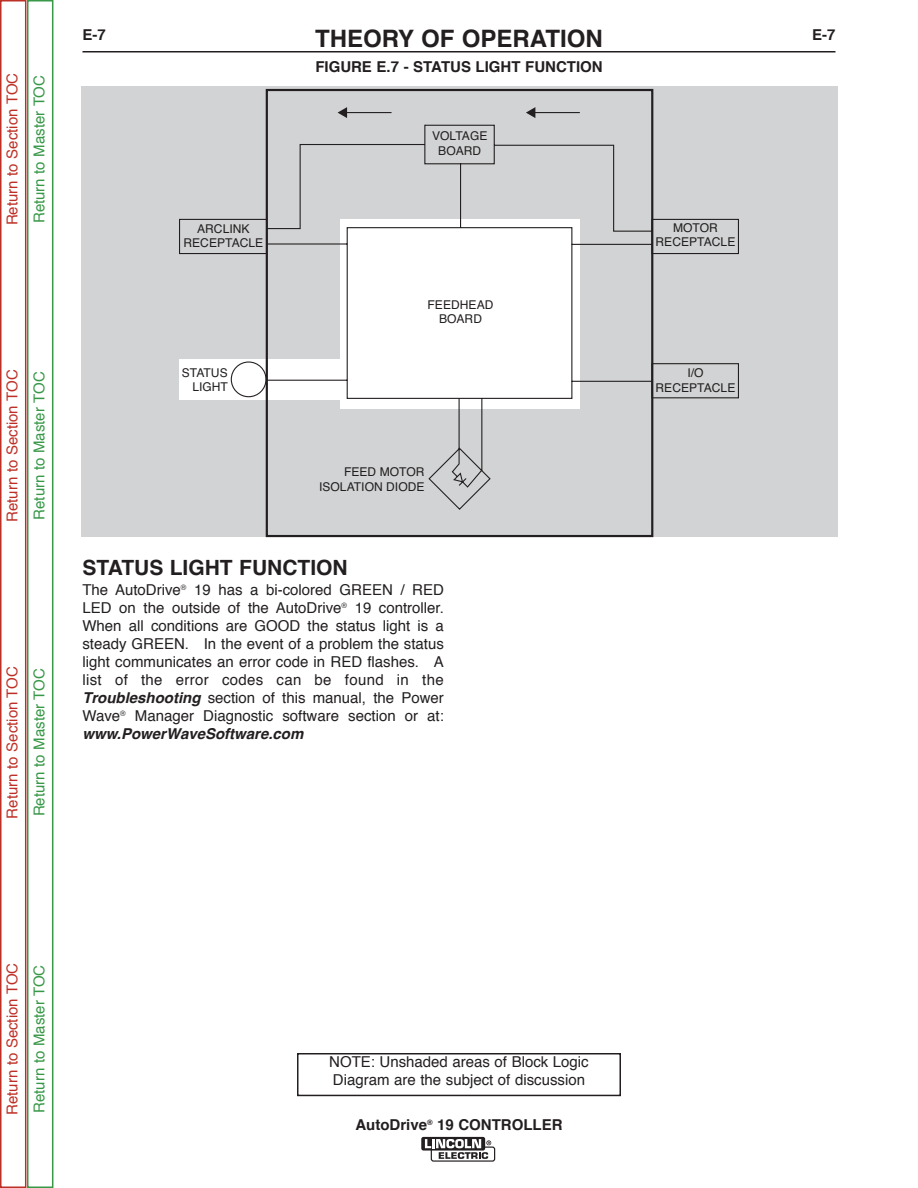
<style>
.page{position:relative;width:918px;height:1188px;background:#fff}
.page>*{position:absolute;margin:0;border:0;box-sizing:border-box;transform-origin:0 0}
.t1{font:700 24px "Helvetica";color:#231f20}
.t2{font:700 21px "Helvetica";color:#231f20}
.t3{font:15px/18px "Helvetica";color:#231f20;text-align:justify}
.t4{font:15px "Helvetica";color:#bd3026}
.t5{font:15px "Helvetica";color:#379847}
.t6{font:700 15px "Helvetica";color:#231f20}
.t7{font:12.15px/14.5px "Helvetica";color:#231f20;text-align:center}
.s1{font-weight:700;font-style:italic}
</style>
<div class="page">
<div style="left:81px;top:87px;width:756px;height:450px;background:#d1d3d4"></div>
<hr style="left:82px;top:51px;width:754px;height:1px;background:#231f20">
<div style="left:421px;top:1137px;width:64px;height:14px;background:#231f20;border-radius:2px"></div>
<svg style="left:425px;top:1139px;width:70px;height:22px"></svg>
<svg style="left:179px;top:111px;width:560px;height:400px"></svg>
<svg style="left:338px;top:107px;width:9px;height:11px"></svg>
<hr style="left:534px;top:112px;width:46px;height:1px;background:#231f20">
<svg style="left:526px;top:107px;width:9px;height:11px"></svg>
<div style="left:297px;top:1053px;width:324px;height:43px;border:2px solid #231f20"></div>
<div style="left:0;top:0;width:26px;height:1188px;border:2px solid #bd3026"></div>
<div style="left:27px;top:0;width:26px;height:1188px;border:2px solid #379847"></div>
<p class="t4" style="left:6px;top:225px;width:154px;rotate:-90deg">Return to Section TOC</p>
<p class="t5" style="left:33px;top:223px;width:150px;rotate:-90deg">Return to Master TOC</p>
<p class="t4" style="left:6px;top:522px;width:154px;rotate:-90deg">Return to Section TOC</p>
<p class="t5" style="left:33px;top:520px;width:150px;rotate:-90deg">Return to Master TOC</p>
<p class="t4" style="left:6px;top:819px;width:154px;rotate:-90deg">Return to Section TOC</p>
<p class="t5" style="left:33px;top:816px;width:150px;rotate:-90deg">Return to Master TOC</p>
<p class="t6" style="left:83px;top:28px;width:25px">E-7</p>
<h1 class="t1" style="left:315px;top:28px;width:289px">THEORY OF OPERATION</h1>
<p class="t6" style="left:812px;top:28px;width:25px">E-7</p>
<p class="t6" style="left:315px;top:61px;width:289px">FIGURE E.7 - STATUS LIGHT FUNCTION</p>
<p class="t7" style="left:183px;top:222px;width:81px">ARCLINK<br>RECEPTACLE</p>
<p class="t7" style="left:182px;top:366px;width:48px;text-align:right">STATUS<br>LIGHT</p>
<p class="t7" style="left:432px;top:130px;width:57px">VOLTAGE<br>BOARD</p>
<p class="t7" style="left:428px;top:298px;width:67px">FEEDHEAD<br>BOARD</p>
<p class="t7" style="left:319px;top:466px;width:107px;text-align:right">FEED MOTOR<br>ISOLATION DIODE</p>
<h2 class="t2" style="left:83px;top:558px;width:267px">STATUS LIGHT FUNCTION</h2>
<p class="t3" style="left:83px;top:582px;width:363px">The AutoDrive<sup>®</sup> 19 has a bi-colored GREEN / RED LED on the outside of the AutoDrive<sup>®</sup> 19 controller.<br>When all conditions are GOOD the status light is a steady GREEN. In the event of a problem the status light communicates an error code in RED flashes. A list of the error codes can be found in the <span class="s1">Troubleshooting</span> section of this manual, the Power Wave<sup>®</sup> Manager Diagnostic software section or at: <span class="s1">www.PowerWaveSoftware.com</span></p>
<p class="t7" style="left:656px;top:222px;width:81px">MOTOR<br>RECEPTACLE</p>
<p class="t7" style="left:656px;top:367px;width:81px">I/O<br>RECEPTACLE</p>
<p class="t4" style="left:6px;top:1115px;width:154px;rotate:-90deg">Return to Section TOC</p>
<p class="t5" style="left:33px;top:1113px;width:150px;rotate:-90deg">Return to Master TOC</p>
<p class="t3" style="left:329px;top:1054px;width:261px">NOTE: Unshaded areas of Block Logic<br>Diagram are the subject of discussion</p>
<p class="t6" style="left:355px;top:1118px;width:209px">AutoDrive<sup>®</sup> 19 CONTROLLER</p>
</div>
